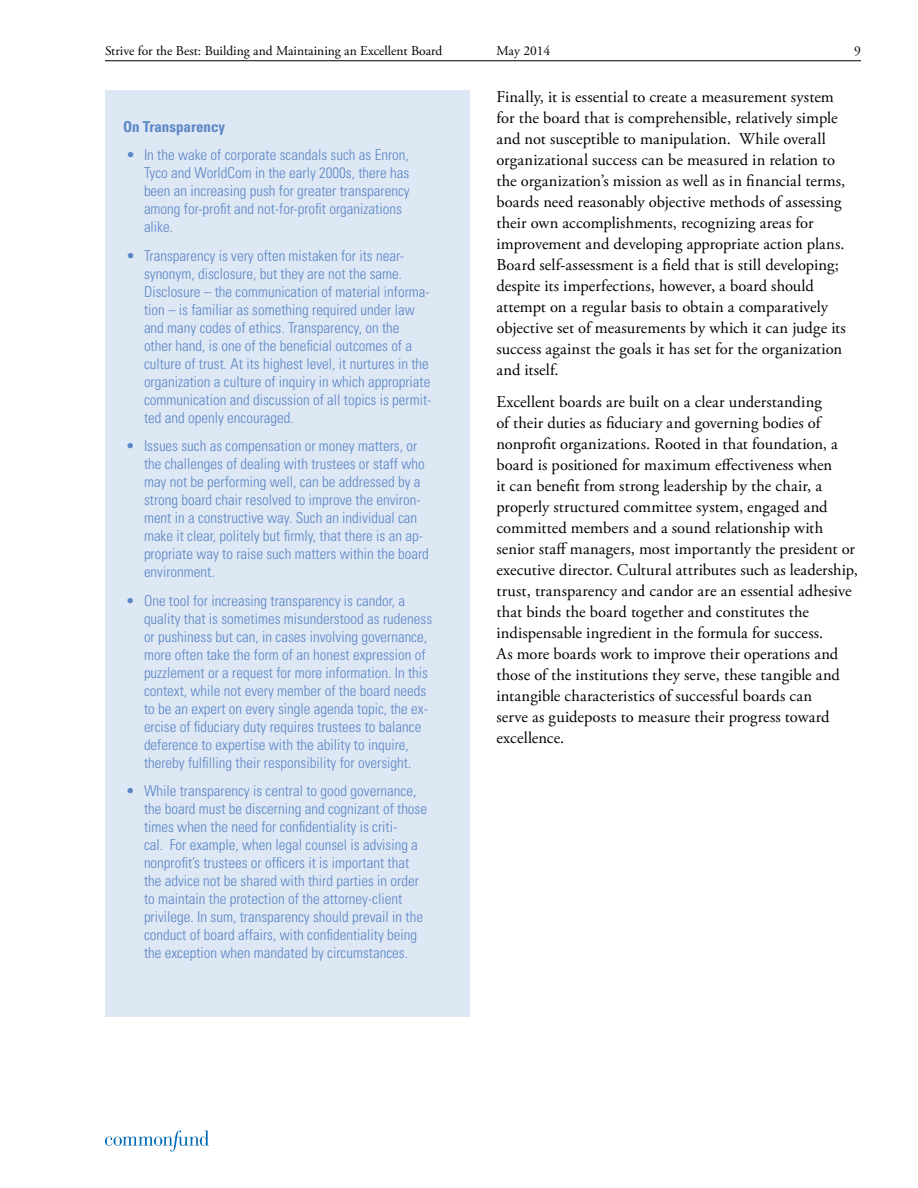
<style>
.page{position:relative;width:918px;height:1188px;background:#fff}
.page>*{position:absolute;margin:0;border:0;box-sizing:border-box;transform-origin:0 0}
.t1{font:16.5px/21px "Adobe Garamond Pro";letter-spacing:.005em;color:#000}
.t2{font:300 condensed 15px/18px "Univers";color:#5a87c6}
.t3{font:700 condensed 15px "Univers";color:#5a87c6}
.t4{font:13.5px "Adobe Garamond Pro";color:#000}
</style>
<div class="page">
<svg style="left:105px;top:1130px;width:104px;height:22px"></svg>
<hr style="left:105px;top:60px;width:756px;height:1px;background:#000">
<div style="left:105px;top:90px;width:365px;height:927px;background:#dee7f4"></div>
<p class="t4" style="left:105px;top:42px;width:339px">Strive for the Best: Building and Maintaining an Excellent Board</p>
<p class="t4" style="left:496px;top:42px;width:55px">May 2014</p>
<p class="t4" style="left:854px;top:42px;width:8px">9</p>
<p class="t1" style="left:496px;top:87px;width:351px">Finally, it is essential to create a measurement system for the board that is comprehensible, relatively simple and not susceptible to manipulation. While overall organizational success can be measured in relation to the organization’s mission as well as in financial terms, boards need reasonably objective methods of assessing their own accomplishments, recognizing areas for improvement and developing appropriate action plans.<br>Board self-assessment is a field that is still developing; despite its imperfections, however, a board should attempt on a regular basis to obtain a comparatively objective set of measurements by which it can judge its success against the goals it has set for the organization and itself.</p>
<p class="t1" style="left:496px;top:391px;width:363px">Excellent boards are built on a clear understanding<br>of their duties as fiduciary and governing bodies of nonprofit organizations. Rooted in that foundation, a board is positioned for maximum effectiveness when<br>it can benefit from strong leadership by the chair, a properly structured committee system, engaged and committed members and a sound relationship with senior staff managers, most importantly the president or executive director. Cultural attributes such as leadership, trust, transparency and candor are an essential adhesive that binds the board together and constitutes the indispensable ingredient in the formula for success.<br>As more boards work to improve their operations and those of the institutions they serve, these tangible and intangible characteristics of successful boards can<br>serve as guideposts to measure their progress toward excellence.</p>
<p class="t3" style="left:123px;top:117px;width:104px">On Transparency</p>
<p class="t2" style="left:144px;top:146px;width:267px;text-indent:-18px">• In the wake of corporate scandals such as Enron, Tyco and WorldCom in the early 2000s, there has been an increasing push for greater transparency among for-profit and not-for-profit organizations alike.</p>
<p class="t2" style="left:144px;top:247px;width:289px;text-indent:-18px">• Transparency is very often mistaken for its near&shy;synonym, disclosure, but they are not the same.<br>Disclosure – the communication of material informa&shy;tion – is familiar as something required under law and many codes of ethics. Transparency, on the other hand, is one of the beneficial outcomes of a culture of trust. At its highest level, it nurtures in the organization a culture of inquiry in which appropriate communication and discussion of all topics is permit&shy;ted and openly encouraged.</p>
<p class="t2" style="left:144px;top:437px;width:286px;text-indent:-18px">• Issues such as compensation or money matters, or the challenges of dealing with trustees or staff who may not be performing well, can be addressed by a strong board chair resolved to improve the environ&shy;ment in a constructive way. Such an individual can make it clear, politely but firmly, that there is an ap&shy;propriate way to raise such matters within the board environment.</p>
<p class="t2" style="left:144px;top:592px;width:290px;text-indent:-18px">• One tool for increasing transparency is candor, a quality that is sometimes misunderstood as rudeness or pushiness but can, in cases involving governance, more often take the form of an honest expression of puzzlement or a request for more information. In this context, while not every member of the board needs to be an expert on every single agenda topic, the ex&shy;ercise of fiduciary duty requires trustees to balance deference to expertise with the ability to inquire, thereby fulfilling their responsibility for oversight.</p>
<p class="t2" style="left:144px;top:782px;width:285px;text-indent:-18px">• While transparency is central to good governance, the board must be discerning and cognizant of those times when the need for confidentiality is criti-<br>cal. For example, when legal counsel is advising a nonprofit’s trustees or officers it is important that the advice not be shared with third parties in order to maintain the protection of the attorney-client privilege. In sum, transparency should prevail in the conduct of board affairs, with confidentiality being the exception when mandated by circumstances.</p>
</div>
